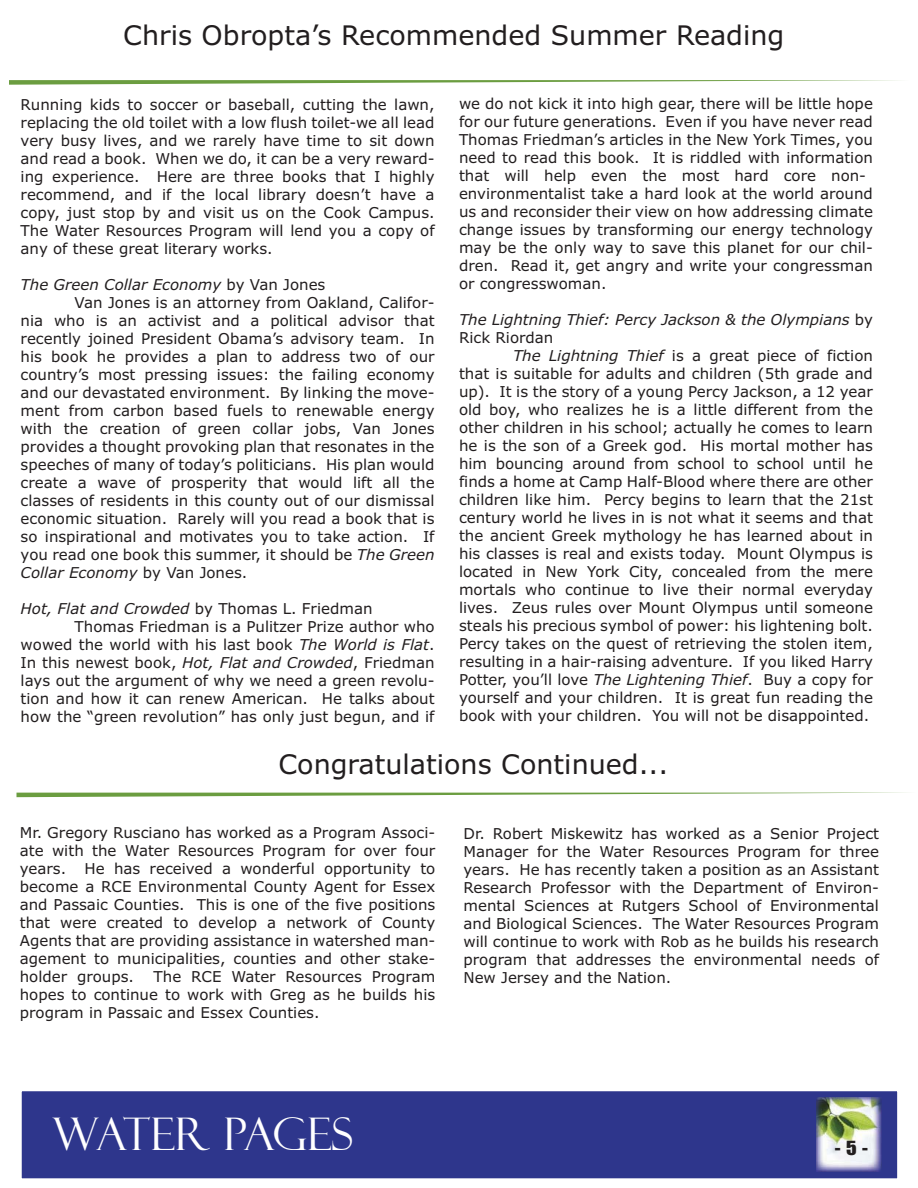
<style>
.page{position:relative;width:918px;height:1188px;background:#fff}
.page>*{position:absolute;margin:0;border:0;box-sizing:border-box;transform-origin:0 0}
.t1{font:45px "Felix Titling";letter-spacing:-.02em;color:#fff}
.t2{font:27px "Verdana";color:#221e1f}
.t3{font:18px "Impact";color:#221e1f;scale:1.1 1}
.t4{font:15px/18px "Verdana";color:#221e1f;text-align:justify}
.t5{font:italic 15px/18px "Verdana";color:#221e1f}
.s1{font-style:normal}
.s2{font-style:italic}
</style>
<div class="page">
<div style="left:21px;top:1091px;width:877px;height:88px;background:#2e368c"></div>
<div style="left:20px;top:1090px;width:879px;height:90px;border:2px solid #fff"></div>
<svg style="left:9px;top:80px;width:889px;height:5px"></svg>
<img style="left:816px;top:1097px;width:65px;height:75px">
<svg style="left:16px;top:793px;width:815px;height:4px"></svg>
<h2 class="t2" style="left:123px;top:25px;width:663px">Chris Obropta’s Recommended Summer Reading</h2>
<p class="t4" style="left:21px;top:97px;width:415px">Running kids to soccer or baseball, cutting the lawn, replacing the old toilet with a low flush toilet-we all lead very busy lives, and we rarely have time to sit down and read a book. When we do, it can be a very reward&shy;ing experience. Here are three books that I highly recommend, and if the local library doesn’t have a copy, just stop by and visit us on the Cook Campus.<br>The Water Resources Program will lend you a copy of any of these great literary works.</p>
<p class="t5" style="left:21px;top:277px;width:306px">The Green Collar Economy <span class="s1">by Van Jones</span></p>
<p class="t4" style="left:75px;top:295px;width:361px">Van Jones is an attorney from Oakland, Califor-</p>
<p class="t4" style="left:21px;top:313px;width:415px">nia who is an activist and a political advisor that</p>
<p class="t4" style="left:21px;top:331px;width:415px">recently joined President Obama’s advisory team. In</p>
<p class="t4" style="left:21px;top:349px;width:415px">his book he provides a plan to address two of our</p>
<p class="t4" style="left:21px;top:367px;width:415px">country’s most pressing issues: the failing economy</p>
<p class="t4" style="left:21px;top:385px;width:415px">and our devastated environment. By linking the move-</p>
<p class="t4" style="left:21px;top:403px;width:415px">ment from carbon based fuels to renewable energy</p>
<p class="t4" style="left:21px;top:421px;width:415px">with the creation of green collar jobs, Van Jones</p>
<p class="t4" style="left:21px;top:439px;width:415px">provides a thought provoking plan that resonates in the</p>
<p class="t4" style="left:21px;top:457px;width:415px">speeches of many of today’s politicians. His plan would</p>
<p class="t4" style="left:21px;top:475px;width:416px">create a wave of prosperity that would lift all the</p>
<p class="t4" style="left:21px;top:493px;width:415px">classes of residents in this county out of our dismissal</p>
<p class="t4" style="left:21px;top:511px;width:415px">economic situation. Rarely will you read a book that is</p>
<p class="t4" style="left:21px;top:529px;width:415px">so inspirational and motivates you to take action. If</p>
<p class="t4" style="left:21px;top:547px;width:415px">you read one book this summer, it should be <span class="s2">The Green</span></p>
<p class="t5" style="left:21px;top:565px;width:228px">Collar Economy <span class="s1">by Van Jones.</span></p>
<p class="t5" style="left:21px;top:601px;width:353px">Hot, Flat and Crowded <span class="s1">by Thomas L. Friedman</span></p>
<p class="t4" style="left:75px;top:619px;width:362px">Thomas Friedman is a Pulitzer Prize author who</p>
<p class="t4" style="left:21px;top:637px;width:415px">wowed the world with his last book <span class="s2">The World is Flat</span>.</p>
<p class="t4" style="left:21px;top:655px;width:415px">In this newest book, <span class="s2">Hot, Flat and Crowded</span>, Friedman</p>
<p class="t4" style="left:21px;top:673px;width:415px">lays out the argument of why we need a green revolu-</p>
<p class="t4" style="left:21px;top:691px;width:415px">tion and how it can renew American. He talks about</p>
<p class="t4" style="left:21px;top:709px;width:415px">how the “green revolution” has only just begun, and if</p>
<p class="t4" style="left:459px;top:96px;width:415px;text-align:left">we do not kick it into high gear, there will be little hope for our future generations. Even if you have never read Thomas Friedman’s articles in the New York Times, you need to read this book. It is riddled with information that will help even the most hard core non&shy;environmentalist take a hard look at the world around us and reconsider their view on how addressing climate change issues by transforming our energy technology may be the only way to save this planet for our chil&shy;dren. Read it, get angry and write your congressman or congresswoman.</p>
<p class="t5" style="left:459px;top:312px;width:415px">The Lightning Thief: Percy Jackson &amp; the Olympians <span class="s1">by<br>Rick Riordan</span></p>
<p class="t4" style="left:459px;top:348px;width:415px;text-indent:54px"><span class="s2">The Lightning Thief</span> is a great piece of fiction that is suitable for adults and children (5th grade and up). It is the story of a young Percy Jackson, a 12 year old boy, who realizes he is a little different from the other children in his school; actually he comes to learn he is the son of a Greek god. His mortal mother has him bouncing around from school to school until he finds a home at Camp Half-Blood where there are other children like him. Percy begins to learn that the 21st century world he lives in is not what it seems and that the ancient Greek mythology he has learned about in his classes is real and exists today. Mount Olympus is located in New York City, concealed from the mere mortals who continue to live their normal everyday lives. Zeus rules over Mount Olympus until someone steals his precious symbol of power: his lightening bolt.<br>Percy takes on the quest of retrieving the stolen item, resulting in a hair-raising adventure. If you liked Harry Potter, you’ll love <span class="s2">The Lightening Thief</span>. Buy a copy for yourself and your children. It is great fun reading the book with your children. You will not be disappointed.</p>
<h2 class="t2" style="left:278px;top:754px;width:391px">Congratulations Continued...</h2>
<p class="t4" style="left:20px;top:825px;width:417px">Mr. Gregory Rusciano has worked as a Program Associ&shy;ate with the Water Resources Program for over four years. He has received a wonderful opportunity to become a RCE Environmental County Agent for Essex and Passaic Counties. This is one of the five positions that were created to develop a network of County Agents that are providing assistance in watershed man&shy;agement to municipalities, counties and other stake&shy;holder groups.</p>
<p class="t4" style="left:20px;top:969px;width:417px;text-indent:134px">The RCE Water Resources Program hopes to continue to work with Greg as he builds his program in Passaic and Essex Counties.</p>
<p class="t4" style="left:464px;top:826px;width:417px">Dr. Robert Miskewitz has worked as a Senior Project Manager for the Water Resources Program for three years. He has recently taken a position as an Assistant Research Professor with the Department of Environ&shy;mental Sciences at Rutgers School of Environmental and Biological Sciences. The Water Resources Program will continue to work with Rob as he builds his research program that addresses the environmental needs of New Jersey and the Nation.</p>
<h1 class="t1" style="left:53px;top:1108px;width:302px">WATER PAGES</h1>
<p class="t3" style="left:835px;top:1142px;width:32px">- 5 -</p>
</div>
